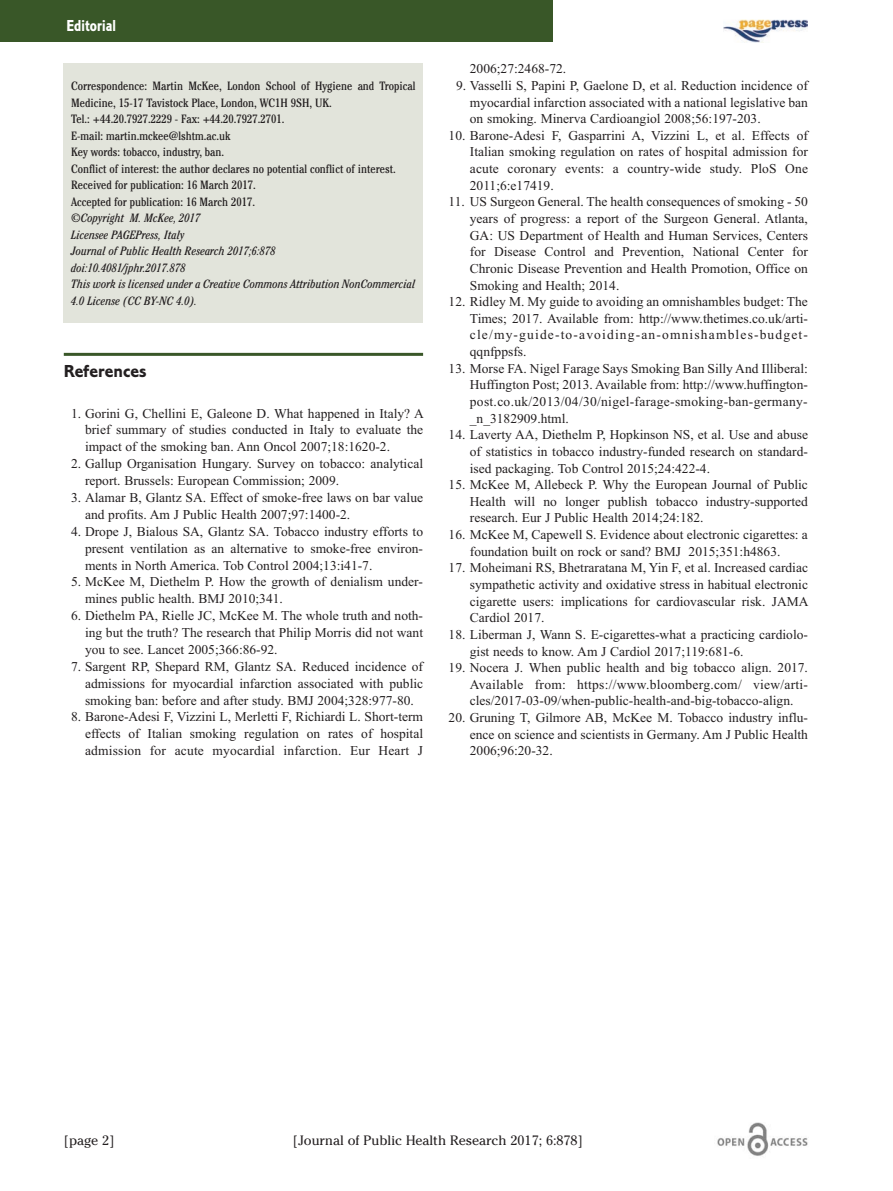
<style>
.page{position:relative;width:893px;height:1191px;background:#fff}
.page>*{position:absolute;margin:0;border:0;box-sizing:border-box;transform-origin:0 0}
.t1{font:18px "Corinthian Bold Plain";color:#231f20}
.t2{font:16.5px "Corinthian Bold Condensed Plain";color:#fff}
.t3{font:13.5px/16.6px "Times New Roman";color:#231f20;text-align:justify}
.t4{font:13.5px "Cheltenham";color:#231f20}
.t5{font:condensed 12px/16.5px "Cheltenham";color:#231f20}
.t6{font:italic condensed 12px/16.5px "Cheltenham";color:#231f20}
</style>
<div class="page">
<div style="left:0;top:0;width:552px;height:41px;background:#395728"></div>
<hr style="left:64px;top:353px;width:359px;height:3px;background:#395728">
<img style="left:717px;top:1123px;width:91px;height:33px">
<img style="left:723px;top:19px;width:84px;height:24px">
<div style="left:64px;top:64px;width:359px;height:259px;background:#e2e4db"></div>
<p class="t2" style="left:66px;top:20px;width:51px">Editorial</p>
<p class="t5" style="left:71px;top:79px;width:346px">Correspondence: Martin McKee, London School of Hygiene and Tropical Medicine, 15-17 Tavistock Place, London, WC1H 9SH, UK.<br>Tel.: +44.20.7927.2229 - Fax: +44.20.7927.2701.<br>E-mail: martin.mckee@lshtm.ac.uk<br>Key words: tobacco, industry, ban.<br>Conflict of interest: the author declares no potential conflict of interest.<br>Received for publication: 16 March 2017.<br>Accepted for publication: 16 March 2017.</p>
<p class="t6" style="left:71px;top:211px;width:346px">©Copyright M. McKee, 2017<br>Licensee PAGEPress, Italy<br>Journal of Public Health Research 2017;6:878<br>doi:10.4081/jphr.2017.878<br>This work is licensed under a Creative Commons Attribution NonCommercial 4.0 License (CC BY-NC 4.0).</p>
<h1 class="t1" style="left:64px;top:365px;width:84px">References</h1>
<p class="t3" style="left:85px;top:404px;width:340px;text-indent:-14px">1. Gorini G, Chellini E, Galeone D. What happened in Italy? A brief summary of studies conducted in Italy to evaluate the impact of the smoking ban. Ann Oncol 2007;18:1620-2.</p>
<p class="t3" style="left:85px;top:455px;width:340px;text-indent:-14px">2. Gallup Organisation Hungary. Survey on tobacco: analytical report. Brussels: European Commission; 2009.</p>
<p class="t3" style="left:85px;top:489px;width:340px;text-indent:-14px">3. Alamar B, Glantz SA. Effect of smoke-free laws on bar value and profits. Am J Public Health 2007;97:1400-2.</p>
<p class="t3" style="left:85px;top:523px;width:340px;text-indent:-14px">4. Drope J, Bialous SA, Glantz SA. Tobacco industry efforts to present ventilation as an alternative to smoke-free environ&shy;ments in North America. Tob Control 2004;13:i41-7.</p>
<p class="t3" style="left:85px;top:573px;width:339px;text-indent:-14px">5. McKee M, Diethelm P. How the growth of denialism under&shy;mines public health. BMJ 2010;341.</p>
<p class="t3" style="left:85px;top:607px;width:340px;text-indent:-14px">6. Diethelm PA, Rielle JC, McKee M. The whole truth and noth&shy;ing but the truth? The research that Philip Morris did not want you to see. Lancet 2005;366:86-92.</p>
<p class="t3" style="left:85px;top:658px;width:340px;text-indent:-14px">7. Sargent RP, Shepard RM, Glantz SA. Reduced incidence of admissions for myocardial infarction associated with public smoking ban: before and after study. BMJ 2004;328:977-80.</p>
<p class="t3" style="left:85px;top:708px;width:340px;text-indent:-14px">8. Barone-Adesi F, Vizzini L, Merletti F, Richiardi L. Short-term effects of Italian smoking regulation on rates of hospital admission for acute myocardial infarction. Eur Heart J</p>
<p class="t3" style="left:470px;top:60px;width:98px">2006;27:2468-72.</p>
<p class="t3" style="left:470px;top:77px;width:340px;text-indent:-14px">9. Vasselli S, Papini P, Gaelone D, et al. Reduction incidence of myocardial infarction associated with a national legislative ban on smoking. Minerva Cardioangiol 2008;56:197-203.</p>
<p class="t3" style="left:470px;top:127px;width:340px;text-indent:-21px">10. Barone-Adesi F, Gasparrini A, Vizzini L, et al. Effects of Italian smoking regulation on rates of hospital admission for acute coronary events: a country-wide study. PloS One 2011;6:e17419.</p>
<p class="t3" style="left:470px;top:193px;width:340px;text-indent:-21px">11. US Surgeon General. The health consequences of smoking - 50 years of progress: a report of the Surgeon General. Atlanta, GA: US Department of Health and Human Services, Centers for Disease Control and Prevention, National Center for Chronic Disease Prevention and Health Promotion, Office on Smoking and Health; 2014.</p>
<p class="t3" style="left:470px;top:293px;width:340px;text-indent:-21px">12. Ridley M. My guide to avoiding an omnishambles budget: The Times; 2017. Available from: http://www.thetimes.co.uk/arti&shy;cle/my-guide-to-avoiding-an-omnishambles-budget&shy;qqnfppsfs.</p>
<p class="t3" style="left:470px;top:360px;width:340px;text-indent:-21px">13. Morse FA. Nigel Farage Says Smoking Ban Silly And Illiberal:<br>Huffington Post; 2013. Available from: http://www.huffington&shy;post.co.uk/2013/04/30/nigel-farage-smoking-ban-germany-_n_3182909.html.</p>
<p class="t3" style="left:470px;top:426px;width:340px;text-indent:-21px">14. Laverty AA, Diethelm P, Hopkinson NS, et al. Use and abuse of statistics in tobacco industry-funded research on standard&shy;ised packaging. Tob Control 2015;24:422-4.</p>
<p class="t3" style="left:470px;top:476px;width:340px;text-indent:-21px">15. McKee M, Allebeck P. Why the European Journal of Public Health will no longer publish tobacco industry-supported research. Eur J Public Health 2014;24:182.</p>
<p class="t3" style="left:449px;top:526px;width:361px;text-align:center">16. McKee M, Capewell S. Evidence about electronic cigarettes: a foundation built on rock or sand? BMJ 2015;351:h4863.</p>
<p class="t3" style="left:470px;top:559px;width:340px;text-indent:-21px">17. Moheimani RS, Bhetraratana M, Yin F, et al. Increased cardiac sympathetic activity and oxidative stress in habitual electronic cigarette users: implications for cardiovascular risk. JAMA Cardiol 2017.</p>
<p class="t3" style="left:470px;top:626px;width:340px;text-indent:-21px">18. Liberman J, Wann S. E-cigarettes-what a practicing cardiolo&shy;gist needs to know. Am J Cardiol 2017;119:681-6.</p>
<p class="t3" style="left:470px;top:659px;width:340px;text-indent:-21px">19. Nocera J. When public health and big tobacco align. 2017.<br>Available from: https://www.bloomberg.com/ view/arti&shy;cles/2017-03-09/when-public-health-and-big-tobacco-align.</p>
<p class="t3" style="left:470px;top:709px;width:340px;text-indent:-21px">20. Gruning T, Gilmore AB, McKee M. Tobacco industry influ&shy;ence on science and scientists in Germany. Am J Public Health 2006;96:20-32.</p>
<p class="t4" style="left:64px;top:1132px;width:52px">[page 2]</p>
<p class="t4" style="left:293px;top:1132px;width:292px">[Journal of Public Health Research 2017; 6:878]</p>
</div>
